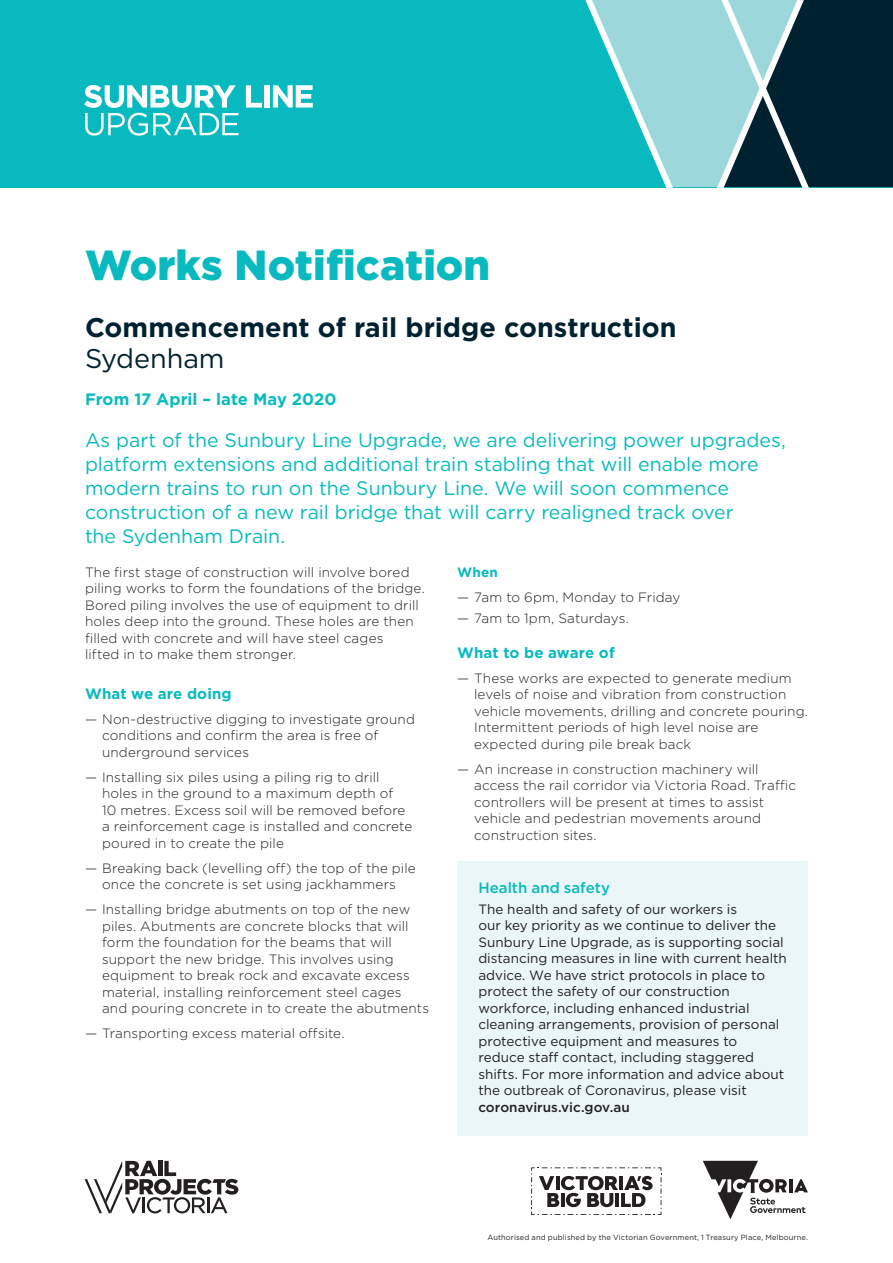
<style>
.page{position:relative;width:893px;height:1263px;background:#fff}
.page>*{position:absolute;margin:0;border:0;box-sizing:border-box;transform-origin:0 0}
.t1{font:900 42px "Gotham";letter-spacing:.005em;color:#08babf}
.t2{font:700 27px "Gotham";color:#002230}
.t3{font:27px "Gotham";color:#002230}
.SMALL_INTRO{font:19.5px/24px "Gotham";letter-spacing:-.005em;color:#08babf}
.DATE{font:700 16.5px "Gotham";letter-spacing:.005em;color:#08babf}
.BODY_H1{font:700 15px "Gotham";letter-spacing:.01em;color:#08babf}
.BODY_H1-2{font:500 15px "Gotham";color:#08babf}
.BODY_COPY{font:300 13.5px/16.5px "Gotham";letter-spacing:.01em;color:#231f20}
.BODY_COPY-2{font:13.5px/16.5px "Gotham";color:#231f20}
.BODY_H1-3{font:700 13.5px "Gotham";color:#08babf}
.t4{font:7.5px "Gotham";letter-spacing:.015em;color:#231f20}
.s1{font-weight:500}
</style>
<div class="page">
<div style="left:0;top:0;width:893px;height:187px;background:#08babf"></div>
<svg style="left:585px;top:0;width:308px;height:187px"></svg>
<div style="left:457px;top:861px;width:351px;height:275px;background:#eaf6f7"></div>
<svg style="left:703px;top:1161px;width:105px;height:58px"></svg>
<svg style="left:531px;top:1167px;width:131px;height:48px"></svg>
<svg style="left:85px;top:1161px;width:153px;height:52px"></svg>
<svg style="left:246px;top:85px;width:16px;height:23px"></svg>
<div style="left:265px;top:85px;width:5px;height:23px;background:#fff"></div>
<svg style="left:273px;top:85px;width:40px;height:23px"></svg>
<svg style="left:84px;top:85px;width:155px;height:51px"></svg>
<h1 class="t1" style="left:85px;top:236px;width:407px">Works Notification</h1>
<h2 class="t2" style="left:85px;top:309px;width:593px">Commencement of rail bridge construction</h2>
<h3 class="t3" style="left:85px;top:341px;width:141px">Sydenham</h3>
<p class="DATE" style="left:85px;top:388px;width:253px">From 17 April – late May 2020</p>
<p class="SMALL_INTRO" style="left:85px;top:428px;width:702px">As part of the Sunbury Line Upgrade, we are delivering power upgrades, platform extensions and additional train stabling that will enable more modern trains to run on the Sunbury Line. We will soon commence construction of a new rail bridge that will carry realigned track over<br>the Sydenham Drain.</p>
<p class="BODY_COPY" style="left:85px;top:563px;width:341px">The first stage of construction will involve bored piling works to form the foundations of the bridge.<br>Bored piling involves the use of equipment to drill holes deep into the ground. These holes are then filled with concrete and will have steel cages<br>lifted in to make them stronger.</p>
<p class="BODY_H1" style="left:85px;top:683px;width:148px">What we are doing</p>
<p class="BODY_COPY" style="left:102px;top:710px;width:314px;text-indent:-17px">— Non-destructive digging to investigate ground conditions and confirm the area is free of underground services</p>
<p class="BODY_COPY" style="left:102px;top:768px;width:312px;text-indent:-17px">— Installing six piles using a piling rig to drill holes in the ground to a maximum depth of<br>10 metres. Excess soil will be removed before a reinforcement cage is installed and concrete poured in to create the pile</p>
<p class="BODY_COPY" style="left:85px;top:859px;width:332px;text-align:center">— Breaking back (levelling off) the top of the pile once the concrete is set using jackhammers</p>
<p class="BODY_COPY" style="left:102px;top:901px;width:329px;text-indent:-17px">— Installing bridge abutments on top of the new piles. Abutments are concrete blocks that will form the foundation for the beams that will support the new bridge. This involves using equipment to break rock and excavate excess material, installing reinforcement steel cages and pouring concrete in to create the abutments</p>
<p class="BODY_COPY" style="left:85px;top:1025px;width:261px">— Transporting excess material offsite.</p>
<p class="BODY_H1-3" style="left:457px;top:563px;width:42px">When</p>
<p class="BODY_COPY" style="left:457px;top:588px;width:225px">— 7am to 6pm, Monday to Friday</p>
<p class="BODY_COPY" style="left:457px;top:609px;width:173px">— 7am to 1pm, Saturdays.</p>
<p class="BODY_H1" style="left:457px;top:642px;width:159px">What to be aware of</p>
<p class="BODY_COPY" style="left:474px;top:669px;width:335px;text-indent:-17px">— These works are expected to generate medium levels of noise and vibration from construction vehicle movements, drilling and concrete pouring.<br>Intermittent periods of high level noise are expected during pile break back</p>
<p class="BODY_COPY" style="left:474px;top:760px;width:323px;text-indent:-17px">— An increase in construction machinery will access the rail corridor via Victoria Road. Traffic controllers will be present at times to assist vehicle and pedestrian movements around construction sites.</p>
<p class="BODY_H1-2" style="left:478px;top:878px;width:133px">Health and safety</p>
<p class="BODY_COPY-2" style="left:478px;top:900px;width:310px">The health and safety of our workers is<br>our key priority as we continue to deliver the Sunbury Line Upgrade, as is supporting social distancing measures in line with current health advice. We have strict protocols in place to protect the safety of our construction workforce, including enhanced industrial cleaning arrangements, provision of personal protective equipment and measures to reduce staff contact, including staggered shifts. For more information and advice about the outbreak of Coronavirus, please visit <span class="s1">coronavirus.vic.gov.au</span></p>
<p class="t4" style="left:487px;top:1232px;width:322px">Authorised and published by the Victorian Government, 1 Treasury Place, Melbourne.</p>
</div>
